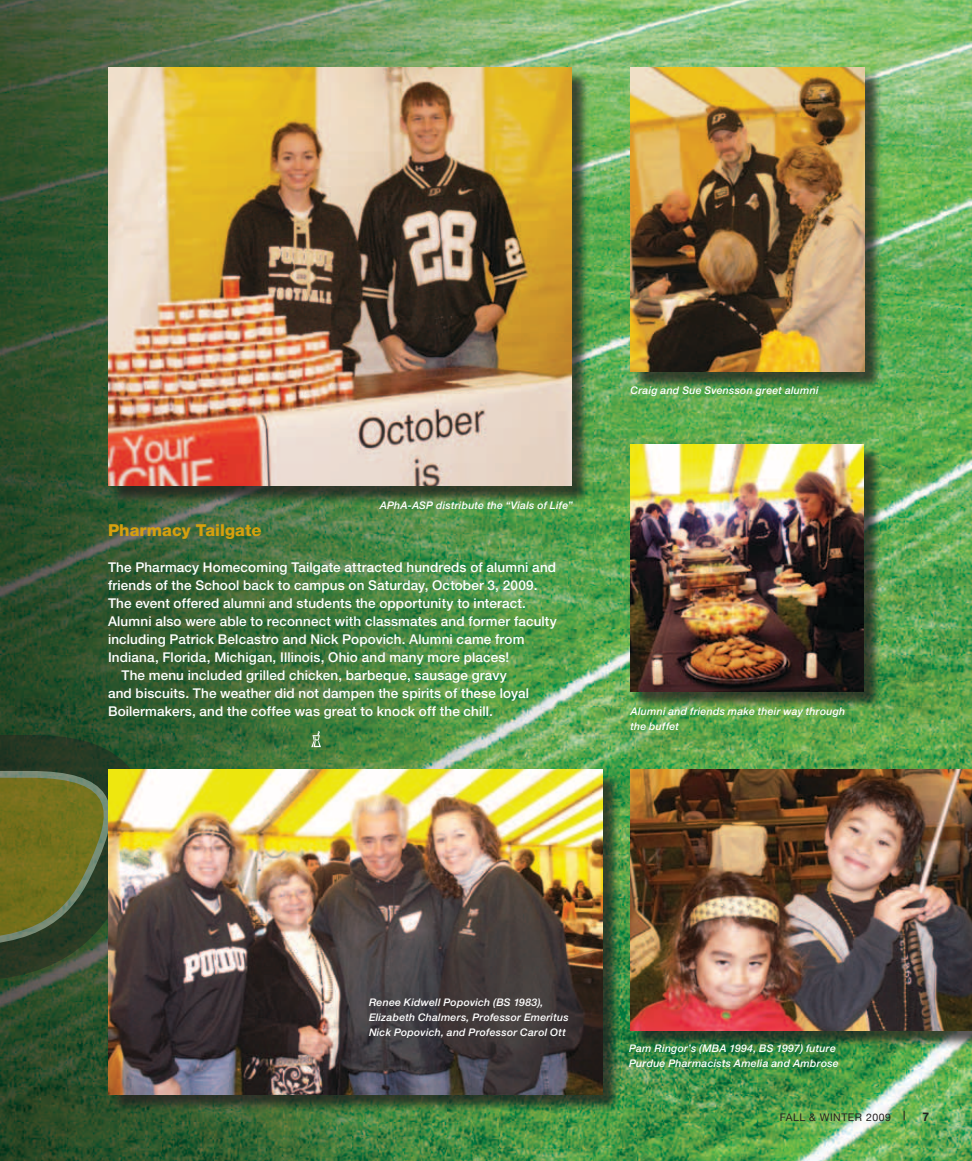
<style>
.page{position:relative;width:972px;height:1161px;background:#fff}
.page>*{position:absolute;margin:0;border:0;box-sizing:border-box;transform-origin:0 0}
.Body_9_12_P1{font:800 16.5px "Helvetica Neue";letter-spacing:.005em;color:#d6a00e}
.Body_9_12_P1-2{font:500 13.5px/18px "Helvetica Neue";letter-spacing:.01em;color:#fff}
.t1{font:700 12px "Helvetica Neue";color:#231f20}
.Body_9_12_P1-3{font:italic 500 10.5px/15px "Helvetica Neue";letter-spacing:.025em;color:#fff}
.t2{font:10.5px "Helvetica Neue";letter-spacing:.05em;color:#231f20}
</style>
<div class="page">
<img style="left:0;top:0;width:972px;height:1161px">
<svg style="left:0;top:735px;width:148px;height:343px;background:#284527"></svg>
<svg style="left:0;top:771px;width:108px;height:271px;background:#515e2b"></svg>
<div style="left:110px;top:70px;width:480px;height:435px;background:#231f20;opacity:.75"></div>
<img style="left:108px;top:68px;width:464px;height:418px">
<div style="left:632px;top:446px;width:251px;height:264px;background:#231f20;opacity:.75"></div>
<img style="left:630px;top:444px;width:234px;height:247px">
<div style="left:632px;top:70px;width:251px;height:321px;background:#231f20;opacity:.75"></div>
<img style="left:630px;top:68px;width:235px;height:304px">
<div style="left:110px;top:772px;width:512px;height:340px;background:#231f20;opacity:.75"></div>
<img style="left:108px;top:770px;width:495px;height:324px">
<div style="left:632px;top:772px;width:340px;height:277px;background:#231f20;opacity:.75"></div>
<img style="left:630px;top:770px;width:342px;height:260px">
<svg style="left:311px;top:731px;width:10px;height:16px"></svg>
<p class="Body_9_12_P1-3" style="left:380px;top:498px;width:195px">APhA-ASP distribute the “Vials of Life”</p>
<p class="Body_9_12_P1" style="left:108px;top:520px;width:155px">Pharmacy Tailgate</p>
<p class="Body_9_12_P1-2" style="left:108px;top:558px;width:450px">The Pharmacy Homecoming Tailgate attracted hundreds of alumni and friends of the School back to campus on Saturday, October 3, 2009.</p>
<p class="Body_9_12_P1-2" style="left:108px;top:594px;width:420px">The event offered alumni and students the opportunity to interact.</p>
<p class="Body_9_12_P1-2" style="left:108px;top:612px;width:450px">Alumni also were able to reconnect with classmates and former faculty</p>
<p class="Body_9_12_P1-2" style="left:108px;top:630px;width:418px">including Patrick Belcastro and Nick Popovich. Alumni came from</p>
<p class="Body_9_12_P1-2" style="left:108px;top:648px;width:403px">Indiana, Florida, Michigan, Illinois, Ohio and many more places!</p>
<p class="Body_9_12_P1-2" style="left:122px;top:666px;width:387px">The menu included grilled chicken, barbeque, sausage gravy</p>
<p class="Body_9_12_P1-2" style="left:108px;top:684px;width:423px">and biscuits. The weather did not dampen the spirits of these loyal<br>Boilermakers, and the coffee was great to knock off the chill.</p>
<p class="Body_9_12_P1-3" style="left:631px;top:383px;width:189px">Craig and Sue Svensson greet alumni</p>
<p class="Body_9_12_P1-3" style="left:631px;top:703px;width:216px">Alumni and friends make their way through the buffet</p>
<p class="Body_9_12_P1-3" style="left:369px;top:995px;width:176px">Renee Kidwell Popovich (BS 1983),</p>
<p class="Body_9_12_P1-3" style="left:369px;top:1010px;width:201px">Elizabeth Chalmers, Professor Emeritus<br>Nick Popovich, and Professor Carol Ott</p>
<p class="Body_9_12_P1-3" style="left:629px;top:1041px;width:211px">Pam Ringor’s (MBA 1994, BS 1997) future<br>Purdue Pharmacists Amelia and Ambrose</p>
<p class="t2" style="left:780px;top:1111px;width:113px">FALL &amp; WINTER 2009</p>
<p class="t1" style="left:923px;top:1109px;width:8px">7</p>
</div>
